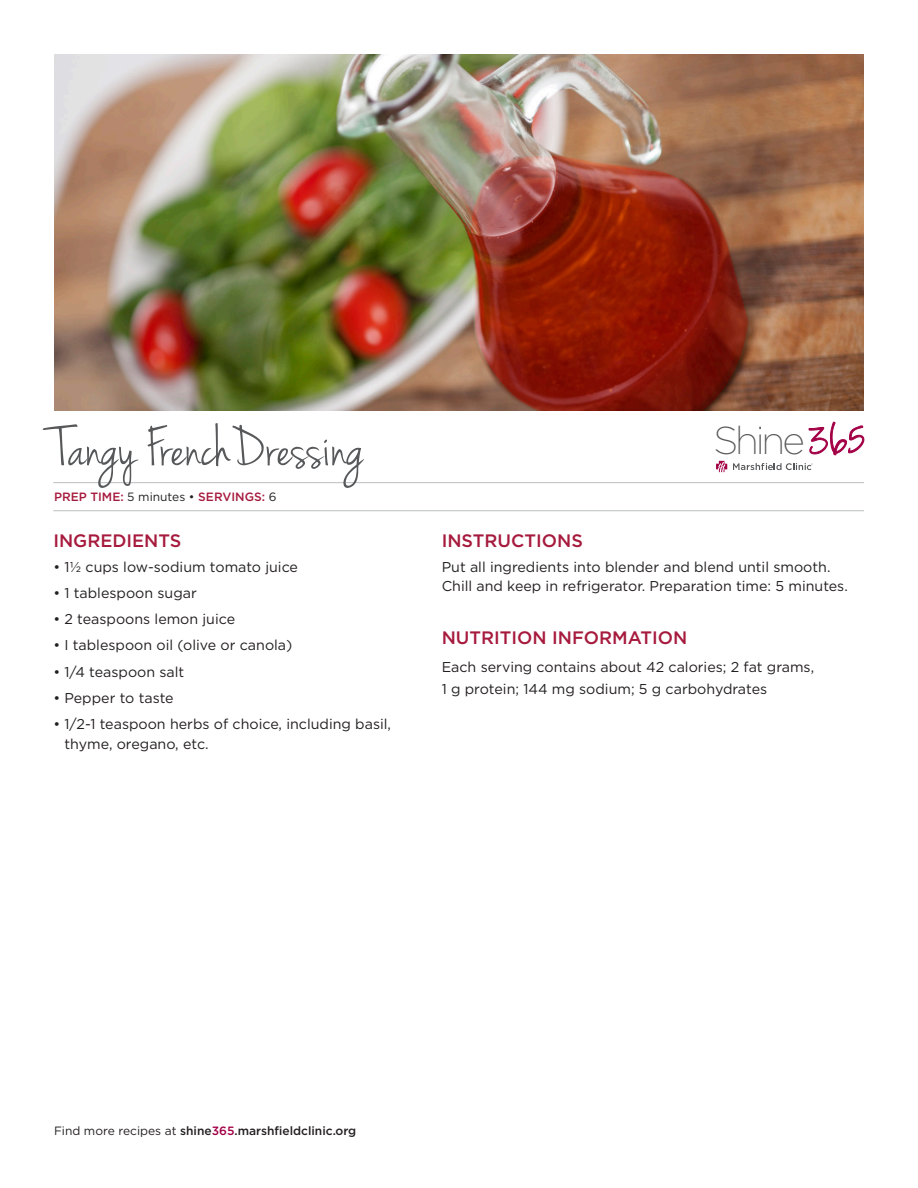
<style>
.page{position:relative;width:918px;height:1188px;background:#fff}
.page>*{position:absolute;margin:0;border:0;box-sizing:border-box;transform-origin:0 0}
.t1{font:58.5px "Jenna Sue";color:#57585a}
.t2{font:200 38.7px "Gotham";letter-spacing:-.08em;color:#57585a}
.Subhead{font:500 18px "Gotham";color:#a61a3d}
.Ingredient_List{font:14.25px/19.5px "Gotham";color:#231f20}
.Instructions_Body{font:14.25px/22.5px "Gotham";color:#231f20}
.Ingredient_List-2{font:500 12px "Gotham";color:#231f20}
.Details{font:500 12px "Gotham";color:#a61a3d}
.s1{font-weight:400;color:#231f20}
.s2{font-weight:400}
.s3{color:#a30146}
</style>
<div class="page">
<img style="left:54px;top:54px;width:810px;height:356px">
<hr style="left:53px;top:482px;width:811px;height:1px;background:#bcbdc0">
<hr style="left:53px;top:510px;width:811px;height:1px;background:#bcbdc0">
<svg style="left:808px;top:422px;width:57px;height:33px"></svg>
<svg style="left:733px;top:463px;width:80px;height:7px"></svg>
<svg style="left:716px;top:461px;width:11px;height:11px"></svg>
<p class="t1" style="left:54px;top:415px;width:311px">Tangy FrenchDressing</p>
<p class="Details" style="left:54px;top:489px;width:224px">PREP TIME: <span class="s1">5 minutes •</span> SERVINGS: <span class="s1">6</span></p>
<p class="Subhead" style="left:53px;top:529px;width:130px">INGREDIENTS</p>
<p class="Ingredient_List" style="left:53px;top:557px;width:246px">• 1½ cups low-sodium tomato juice</p>
<p class="Ingredient_List" style="left:53px;top:583px;width:145px">• 1 tablespoon sugar</p>
<p class="Ingredient_List" style="left:53px;top:609px;width:183px">• 2 teaspoons lemon juice</p>
<p class="Ingredient_List" style="left:53px;top:635px;width:241px">• I tablespoon oil (olive or canola)</p>
<p class="Ingredient_List" style="left:53px;top:662px;width:133px">• 1/4 teaspoon salt</p>
<p class="Ingredient_List" style="left:53px;top:688px;width:122px">• Pepper to taste</p>
<p class="Ingredient_List" style="left:64px;top:714px;width:328px;text-indent:-11px">• 1/2-1 teaspoon herbs of choice, including basil, thyme, oregano, etc.</p>
<p class="t2" style="left:714px;top:416px;width:93px">Shine</p>
<p class="Subhead" style="left:442px;top:529px;width:143px">INSTRUCTIONS</p>
<p class="Ingredient_List" style="left:442px;top:557px;width:408px">Put all ingredients into blender and blend until smooth.<br>Chill and keep in refrigerator. Preparation time: 5 minutes.</p>
<p class="Subhead" style="left:442px;top:625px;width:247px">NUTRITION INFORMATION</p>
<p class="Instructions_Body" style="left:442px;top:655px;width:374px">Each serving contains about 42 calories; 2 fat grams,<br>1 g protein; 144 mg sodium; 5 g carbohydrates</p>
<p class="Ingredient_List-2" style="left:54px;top:1123px;width:304px"><span class="s2">Find more recipes at</span> shine<span class="s3">365</span>.marshfieldclinic.org</p>
</div>
